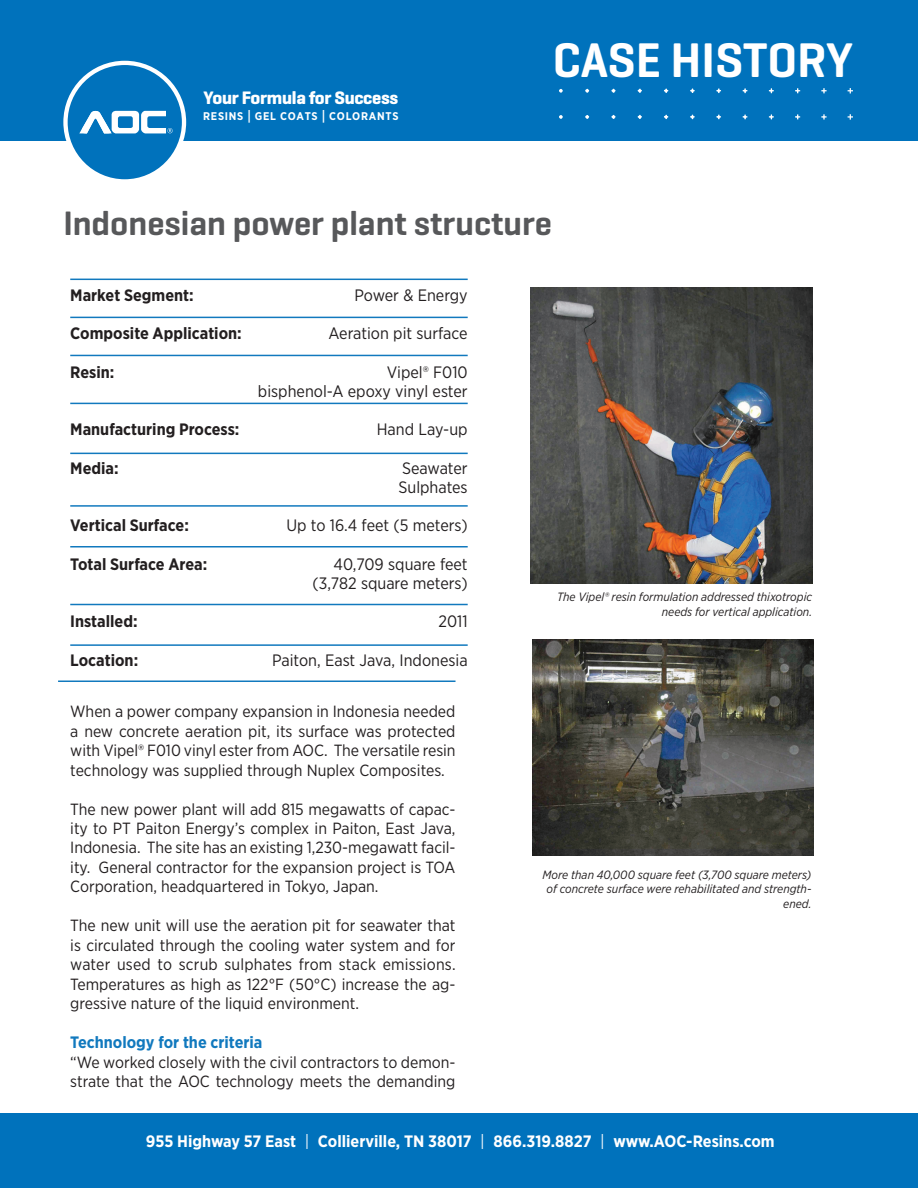
<style>
.page{position:relative;width:918px;height:1188px;background:#fff}
.page>*{position:absolute;margin:0;border:0;box-sizing:border-box;transform-origin:0 0}
.t1{font:600 49.5px "Geogrotesque";color:#fff}
.t2{font:600 34.5px "Geogrotesque";color:#57585a}
.t3{font:700 18.3px "Geogrotesque";letter-spacing:-.015em;color:#fff}
.t4{font:16.5px/19.2px "Gotham Narrow";color:#231f20;text-align:right}
.t5{font:700 16.5px "Gotham Narrow";color:#231f20}
.t6{font:700 16.5px "Gotham Narrow";color:#fff}
.t7{font:700 16.5px "Gotham Narrow";color:#1179be}
.t8{font:16.2px/19.5px "Gotham Narrow";color:#231f20;text-align:justify}
.t9{font:italic 12px/14.4px "Gotham Narrow";color:#231f20;text-align:right}
.t10{font:700 11.1px "Gotham Narrow";letter-spacing:.065em;color:#fff}
.s1{font-size:13.95px}
.s2{font-weight:400}
</style>
<div class="page">
<div style="left:0;top:1113px;width:918px;height:75px;background:#0072bc"></div>
<div style="left:0;top:0;width:918px;height:141px;background:#0072bc"></div>
<svg style="left:848px;top:88px;width:5px;height:5px"></svg>
<svg style="left:821px;top:88px;width:6px;height:5px"></svg>
<svg style="left:795px;top:88px;width:5px;height:5px"></svg>
<svg style="left:769px;top:88px;width:5px;height:5px"></svg>
<svg style="left:743px;top:88px;width:4px;height:5px"></svg>
<svg style="left:716px;top:88px;width:5px;height:5px"></svg>
<svg style="left:690px;top:89px;width:5px;height:4px"></svg>
<svg style="left:664px;top:89px;width:4px;height:4px"></svg>
<svg style="left:638px;top:89px;width:4px;height:4px"></svg>
<svg style="left:611px;top:89px;width:5px;height:4px"></svg>
<svg style="left:585px;top:89px;width:4px;height:4px"></svg>
<svg style="left:559px;top:89px;width:4px;height:4px"></svg>
<svg style="left:848px;top:114px;width:5px;height:6px"></svg>
<svg style="left:821px;top:114px;width:6px;height:6px"></svg>
<svg style="left:795px;top:114px;width:5px;height:5px"></svg>
<svg style="left:769px;top:114px;width:5px;height:5px"></svg>
<svg style="left:743px;top:115px;width:4px;height:4px"></svg>
<svg style="left:716px;top:115px;width:5px;height:4px"></svg>
<svg style="left:690px;top:115px;width:5px;height:4px"></svg>
<svg style="left:664px;top:115px;width:4px;height:4px"></svg>
<svg style="left:638px;top:115px;width:4px;height:4px"></svg>
<svg style="left:611px;top:115px;width:5px;height:4px"></svg>
<svg style="left:585px;top:115px;width:4px;height:4px"></svg>
<svg style="left:559px;top:115px;width:4px;height:4px"></svg>
<svg style="left:63px;top:61px;width:123px;height:123px;fill:#fff"></svg>
<div style="left:68px;top:65px;width:114px;height:114px;background:#0072bc;border-radius:50%"></div>
<svg style="left:79px;top:111px;width:94px;height:22px"></svg>
<hr style="left:70px;top:279px;width:398px;height:1px;background:#1179be">
<hr style="left:70px;top:317px;width:398px;height:1px;background:#1179be">
<hr style="left:58px;top:681px;width:398px;height:1px;background:#1179be">
<hr style="left:70px;top:604px;width:398px;height:1px;background:#1179be">
<hr style="left:70px;top:505px;width:398px;height:2px;background:#1179be">
<hr style="left:70px;top:644px;width:398px;height:2px;background:#1179be">
<hr style="left:70px;top:453px;width:398px;height:1px;background:#1179be">
<hr style="left:70px;top:546px;width:398px;height:2px;background:#1179be">
<img style="left:530px;top:288px;width:282px;height:295px">
<img style="left:533px;top:639px;width:281px;height:217px">
<hr style="left:70px;top:355px;width:398px;height:1px;background:#1179be">
<hr style="left:70px;top:403px;width:398px;height:1px;background:#1179be">
<p class="t3" style="left:203px;top:86px;width:196px">Your Formula for Success</p>
<p class="t10" style="left:203px;top:109px;width:197px">RESINS <span class="s1">|</span> GEL COATS <span class="s1">|</span> COLORANTS</p>
<h1 class="t1" style="left:553px;top:29px;width:302px">CASE HISTORY</h1>
<h2 class="t2" style="left:63px;top:202px;width:490px">Indonesian power plant structure</h2>
<p class="t5" style="left:70px;top:285px;width:125px">Market Segment:</p>
<p class="t4" style="left:355px;top:285px;width:115px">Power &amp; Energy</p>
<p class="t5" style="left:70px;top:323px;width:173px">Composite Application:</p>
<p class="t4" style="left:329px;top:324px;width:141px">Aeration pit surface</p>
<p class="t5" style="left:70px;top:361px;width:46px">Resin:</p>
<p class="t4" style="left:258px;top:362px;width:211px">Vipel® F010<br>bisphenol-A epoxy vinyl ester</p>
<p class="t5" style="left:70px;top:419px;width:171px">Manufacturing Process:</p>
<p class="t4" style="left:377px;top:420px;width:92px">Hand Lay-up</p>
<p class="t5" style="left:70px;top:457px;width:50px">Media:</p>
<p class="t4" style="left:398px;top:458px;width:71px;text-align:left">Seawater<br>Sulphates</p>
<p class="t5" style="left:70px;top:515px;width:120px">Vertical Surface:</p>
<p class="t4" style="left:286px;top:516px;width:183px">Up to 16.4 feet (5 meters)</p>
<p class="t5" style="left:70px;top:553px;width:139px">Total Surface Area:</p>
<p class="t4" style="left:313px;top:554px;width:157px">40,709 square feet (3,782 square meters)</p>
<p class="t5" style="left:70px;top:611px;width:69px">Installed:</p>
<p class="t4" style="left:439px;top:612px;width:31px">2011</p>
<p class="t5" style="left:70px;top:649px;width:69px">Location:</p>
<p class="t4" style="left:272px;top:650px;width:197px">Paiton, East Java, Indonesia</p>
<p class="t8" style="left:70px;top:702px;width:387px">When a power company expansion in Indonesia needed a new concrete aeration pit, its surface was protected with Vipel® F010 vinyl ester from AOC. The versatile resin technology was supplied through Nuplex Composites.</p>
<p class="t8" style="left:70px;top:799px;width:387px">The new power plant will add 815 megawatts of capac&shy;ity to PT Paiton Energy’s complex in Paiton, East Java, Indonesia. The site has an existing 1,230-megawatt facil&shy;ity. General contractor for the expansion project is TOA Corporation, headquartered in Tokyo, Japan.</p>
<p class="t8" style="left:70px;top:915px;width:387px">The new unit will use the aeration pit for seawater that is circulated through the cooling water system and for water used to scrub sulphates from stack emissions.<br>Temperatures as high as 122°F (50°C) increase the ag&shy;gressive nature of the liquid environment.</p>
<p class="t7" style="left:70px;top:1032px;width:194px">Technology for the criteria</p>
<p class="t8" style="left:70px;top:1052px;width:387px">“We worked closely with the civil contractors to demon&shy;strate that the AOC technology meets the demanding</p>
<p class="t9" style="left:557px;top:590px;width:256px">The Vipel® resin formulation addressed thixotropic needs for vertical application.</p>
<p class="t9" style="left:543px;top:867px;width:270px">More than 40,000 square feet (3,700 square meters) of concrete surface were rehabilitated and strength&shy;ened.</p>
<p class="t6" style="left:146px;top:1131px;width:630px">955 Highway 57 East <span class="s2">|</span> Collierville, TN 38017 <span class="s2">|</span> 866.319.8827 <span class="s2">|</span> www.AOC-Resins.com</p>
</div>
